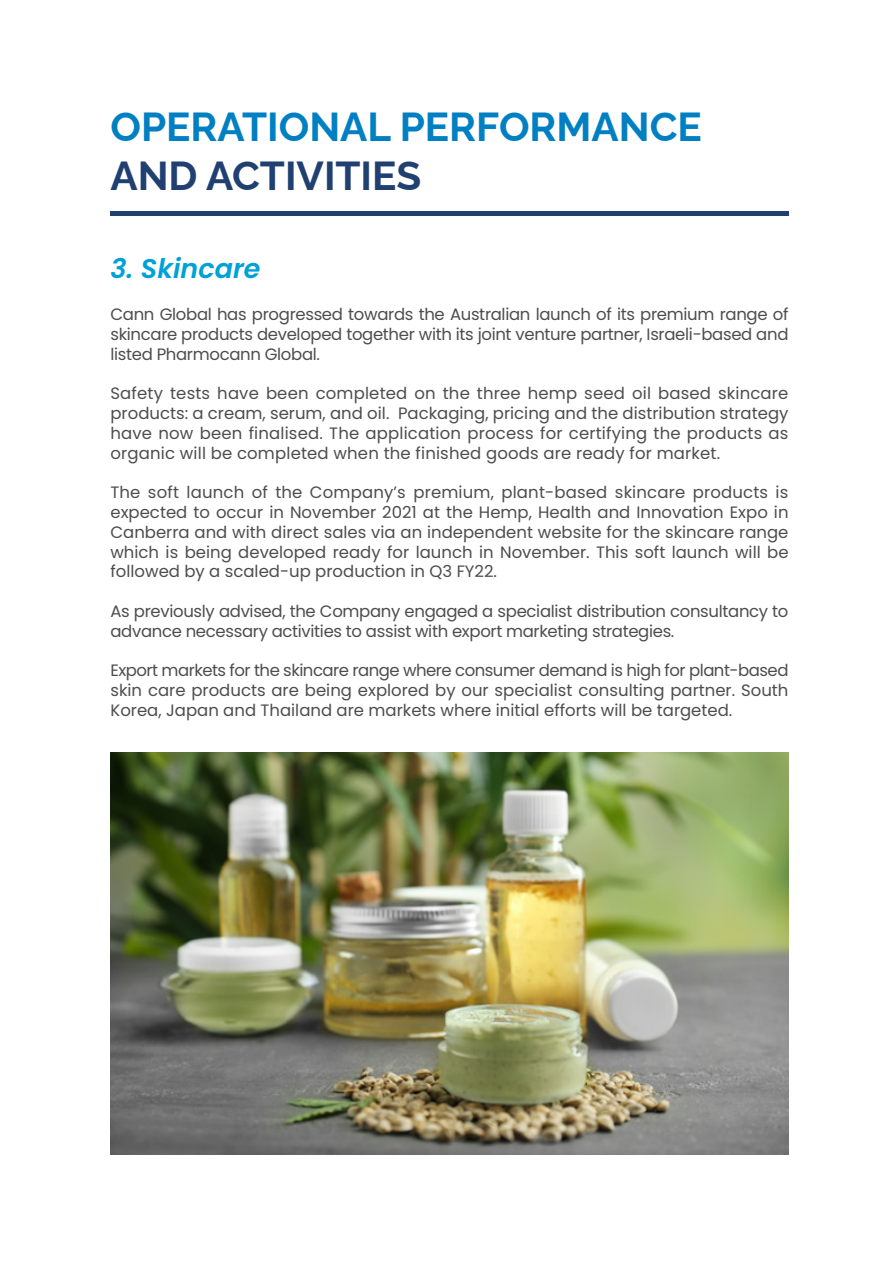
<style>
.page{position:relative;width:893px;height:1263px;background:#fff}
.page>*{position:absolute;margin:0;border:0;box-sizing:border-box;transform-origin:0 0}
.t1{font:700 40.5px "Raleway";color:#0080c2}
.t2{font:700 40.5px "Raleway";color:#214072}
.t3{font:italic 600 27px "Poppins";color:#00a1d8}
.t4{font:16.5px/19.8px "Poppins";letter-spacing:-.02em;color:#4d4d4d;text-align:justify}
</style>
<div class="page">
<div style="left:110px;top:211px;width:678px;height:5px;background:#214072"></div>
<img style="left:110px;top:752px;width:678px;height:402px">
<h1 class="t1" style="left:110px;top:95px;width:593px">OPERATIONAL PERFORMANCE</h1>
<h1 class="t2" style="left:110px;top:143px;width:312px">AND ACTIVITIES</h1>
<h2 class="t3" style="left:110px;top:253px;width:152px">3. Skincare</h2>
<p class="t4" style="left:110px;top:304px;width:679px">Cann Global has progressed towards the Australian launch of its premium range of skincare products developed together with its joint venture partner, Israeli-based and listed Pharmocann Global.</p>
<p class="t4" style="left:110px;top:384px;width:680px">Safety tests have been completed on the three hemp seed oil based skincare products: a cream, serum, and oil. Packaging, pricing and the distribution strategy have now been finalised. The application process for certifying the products as organic will be completed when the finished goods are ready for market.</p>
<p class="t4" style="left:110px;top:483px;width:680px">The soft launch of the Company’s premium, plant-based skincare products is expected to occur in November 2021 at the Hemp, Health and Innovation Expo in Canberra and with direct sales via an independent website for the skincare range which is being developed ready for launch in November. This soft launch will be followed by a scaled-up production in Q3 FY22.</p>
<p class="t4" style="left:110px;top:601px;width:680px">As previously advised, the Company engaged a specialist distribution consultancy to advance necessary activities to assist with export marketing strategies.</p>
<p class="t4" style="left:110px;top:661px;width:679px">Export markets for the skincare range where consumer demand is high for plant-based skin care products are being explored by our specialist consulting partner. South Korea, Japan and Thailand are markets where initial efforts will be targeted.</p>
</div>
